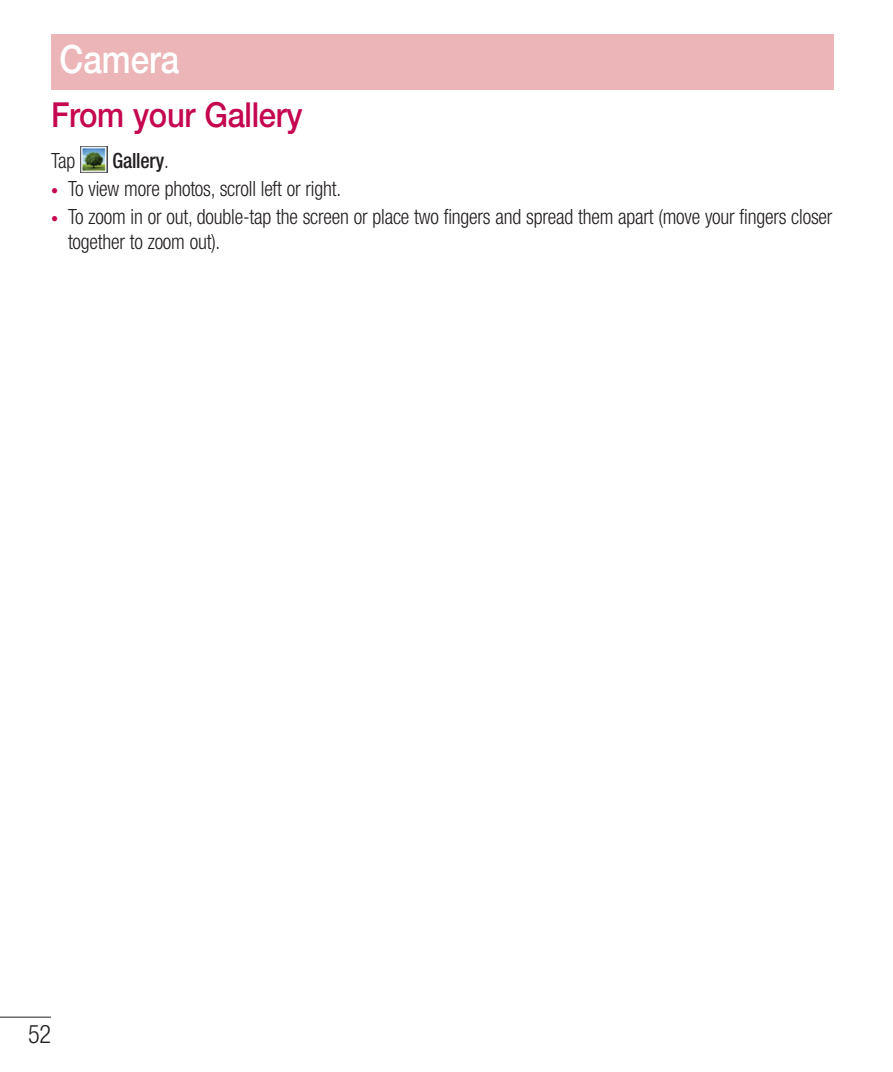
<style>
.page{position:relative;width:893px;height:1072px;background:#fff}
.page>*{position:absolute;margin:0;border:0;box-sizing:border-box;transform-origin:0 0}
.t1{font:500 39px "Helvetica Neue LT Pro";color:#fff;scale:.85 1}
.t2{font:500 34.5px "Helvetica Neue LT Pro";letter-spacing:-.01em;color:#c50750;scale:.9 1}
.t3{font:300 condensed 25.5px "Helvetica Neue LT Pro";color:#231f20;scale:.95 1}
.t4{font:300 condensed 21px/25.2px "Helvetica Neue LT Pro";letter-spacing:-.01em;color:#231f20;scale:.95 1}
.t5{font:500 condensed 21px "Helvetica Neue LT Pro";letter-spacing:-.01em;color:#231f20;scale:.95 1}
.s1{font-weight:300}
.s2{font-weight:400;font-size:15px;color:#c50750}
</style>
<div class="page">
<hr style="left:0;top:1016px;width:51px;height:1px;background:#231f20">
<img style="left:80px;top:147px;width:27px;height:26px">
<div style="left:51px;top:34px;width:782px;height:55px;background:#ecb6b8"></div>
<h1 class="t1" style="left:60px;top:45px;width:142px">Camera</h1>
<h2 class="t2" style="left:51px;top:102px;width:281px">From your Gallery</h2>
<p class="t4" style="left:51px;top:150px;width:27px">Tap</p>
<p class="t5" style="left:112px;top:153px;width:61px">Gallery<span class="s1">.</span></p>
<p class="t4" style="left:51px;top:178px;width:307px"><span class="s2">•</span> To view more photos, scroll left or right.</p>
<p class="t4" style="left:68px;top:206px;width:806px;text-indent:-17px"><span class="s2">•</span> To zoom in or out, double-tap the screen or place two fingers and spread them apart (move your fingers closer together to zoom out).</p>
<p class="t3" style="left:28px;top:1025px;width:26px">52</p>
</div>
